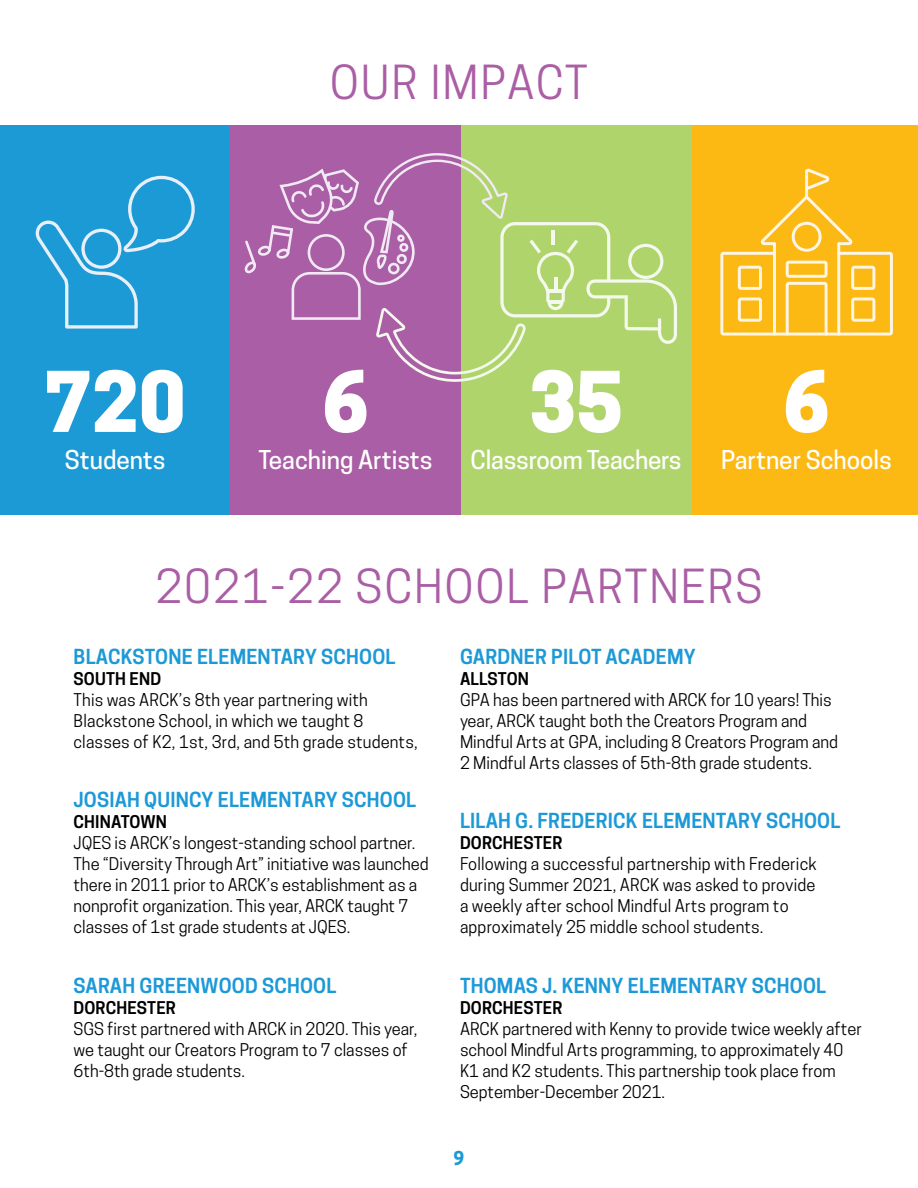
<style>
.page{position:relative;width:918px;height:1188px;background:#fff}
.page>*{position:absolute;margin:0;border:0;box-sizing:border-box;transform-origin:0 0}
.t1{font:800 78.3px "Cooper Hewitt";color:#fff}
.t2{font:44.1px "Cooper Hewitt";letter-spacing:.04em;color:#aa5ea5}
.t3{font:500 24.45px "Cooper Hewitt";color:#fff}
.t4{font:600 19.5px "Cooper Hewitt";letter-spacing:.01em;color:#1c99d6}
.t5{font:700 18px "Cooper Hewitt";color:#1c9ad6}
.t6{font:16.5px/21px "Cooper Hewitt";color:#000}
.t7{font:600 16.5px "Cooper Hewitt";letter-spacing:.01em;color:#000}
</style>
<div class="page">
<div style="left:0;top:125px;width:230px;height:390px;background:#1c9ad6"></div>
<div style="left:230px;top:125px;width:231px;height:390px;background:#aa5ea5"></div>
<div style="left:691px;top:125px;width:227px;height:390px;background:#fdb913"></div>
<svg style="left:36px;top:176px;width:159px;height:153px"></svg>
<svg style="left:720px;top:169px;width:173px;height:167px"></svg>
<div style="left:461px;top:125px;width:230px;height:390px;background:#afd46c"></div>
<svg style="left:245px;top:153px;width:432px;height:229px"></svg>
<h2 class="t2" style="left:330px;top:56px;width:260px">OUR IMPACT</h2>
<h1 class="t1" style="left:45px;top:356px;width:143px">720</h1>
<h3 class="t3" style="left:65px;top:445px;width:102px">Students</h3>
<h1 class="t1" style="left:322px;top:356px;width:49px">6</h1>
<h3 class="t3" style="left:259px;top:445px;width:176px">Teaching Artists</h3>
<h1 class="t1" style="left:529px;top:356px;width:96px">35</h1>
<h3 class="t3" style="left:471px;top:445px;width:213px">Classroom Teachers</h3>
<h1 class="t1" style="left:783px;top:356px;width:49px">6</h1>
<h3 class="t3" style="left:721px;top:445px;width:172px">Partner Schools</h3>
<h2 class="t2" style="left:155px;top:561px;width:609px">2021-22 SCHOOL PARTNERS</h2>
<p class="t4" style="left:74px;top:645px;width:324px">BLACKSTONE ELEMENTARY SCHOOL</p>
<p class="t7" style="left:74px;top:669px;width:89px">SOUTH END</p>
<p class="t6" style="left:74px;top:689px;width:346px">This was ARCK’s 8th year partnering with<br>Blackstone School, in which we taught 8 classes of K2, 1st, 3rd, and 5th grade students,</p>
<p class="t4" style="left:74px;top:789px;width:344px">JOSIAH QUINCY ELEMENTARY SCHOOL</p>
<p class="t7" style="left:74px;top:812px;width:95px">CHINATOWN</p>
<p class="t6" style="left:74px;top:833px;width:357px">JQES is ARCK’s longest-standing school partner.<br>The “Diversity Through Art” initiative was launched there in 2011 prior to ARCK’s establishment as a nonprofit organization. This year, ARCK taught 7 classes of 1st grade students at JQES.</p>
<p class="t4" style="left:74px;top:974px;width:264px">SARAH GREENWOOD SCHOOL</p>
<p class="t7" style="left:74px;top:998px;width:104px">DORCHESTER</p>
<p class="t6" style="left:74px;top:1018px;width:346px">SGS first partnered with ARCK in 2020. This year, we taught our Creators Program to 7 classes of<br>6th-8th grade students.</p>
<p class="t4" style="left:460px;top:645px;width:237px">GARDNER PILOT ACADEMY</p>
<p class="t7" style="left:460px;top:669px;width:71px">ALLSTON</p>
<p class="t6" style="left:460px;top:689px;width:380px">GPA has been partnered with ARCK for 10 years! This year, ARCK taught both the Creators Program and Mindful Arts at GPA, including 8 Creators Program and 2 Mindful Arts classes of 5th-8th grade students.</p>
<p class="t4" style="left:460px;top:810px;width:382px">LILAH G. FREDERICK ELEMENTARY SCHOOL</p>
<p class="t7" style="left:460px;top:833px;width:104px">DORCHESTER</p>
<p class="t6" style="left:460px;top:854px;width:358px">Following a successful partnership with Frederick during Summer 2021, ARCK was asked to provide a weekly after school Mindful Arts program to approximately 25 middle school students.</p>
<p class="t4" style="left:460px;top:974px;width:368px">THOMAS J. KENNY ELEMENTARY SCHOOL</p>
<p class="t7" style="left:460px;top:998px;width:104px">DORCHESTER</p>
<p class="t6" style="left:460px;top:1018px;width:403px">ARCK partnered with Kenny to provide twice weekly after school Mindful Arts programming, to approximately 40<br>K1 and K2 students. This partnership took place from September-December 2021.</p>
<p class="t5" style="left:454px;top:1147px;width:12px">9</p>
</div>
